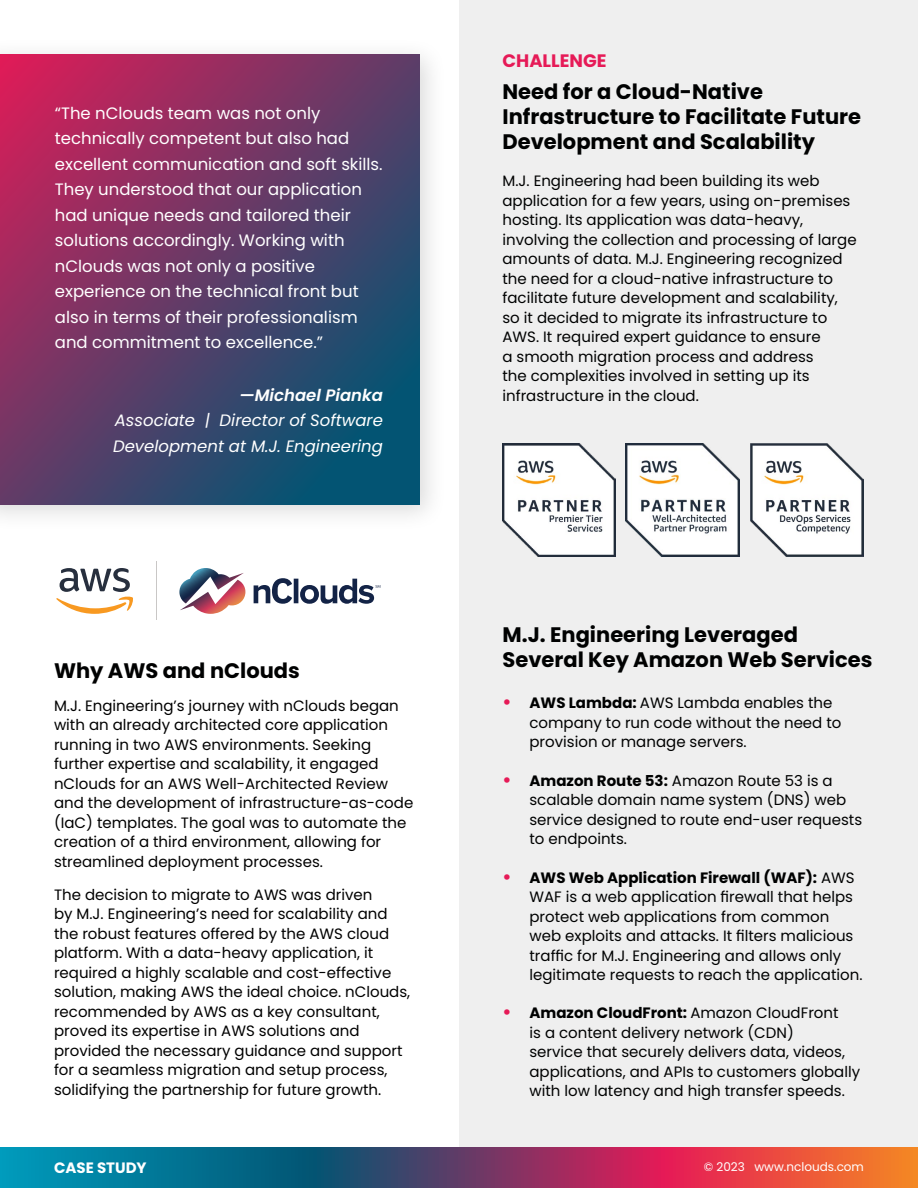
<style>
.page{position:relative;width:918px;height:1188px;background:#fff}
.page>*{position:absolute;margin:0;border:0;box-sizing:border-box;transform-origin:0 0}
.t1{font:700 21px/25.2px "Poppins";color:#000101}
.t2{font:700 18px "Poppins";color:#e61a57}
.t3{font:16.5px/25.5px "Poppins";color:#fff}
.t4{font:italic 16.5px/25.5px "Poppins";color:#fff}
.t5{font:italic 600 16.5px "Poppins";color:#fff}
.t6{font:15px/19.5px "Poppins";color:#000101}
.t7{font:700 15px "Poppins";color:#fff}
.t8{font:12px "Poppins";color:#fff}
.s1{font-weight:700;font-size:18px;color:#e61a57}
.s2{font-weight:700}
</style>
<div class="page">
<div style="left:459px;top:0;width:459px;height:1157px;background:#efefef"></div>
<svg style="left:0;top:1147px;width:918px;height:41px;background:#6d546b"></svg>
<img style="left:503px;top:443px;width:113px;height:114px">
<div style="left:0;top:36px;width:448px;height:497px;background:#000;opacity:.15"></div>
<svg style="left:0;top:54px;width:420px;height:450px;background:#603b67"></svg>
<svg style="left:56px;top:568px;width:77px;height:46px"></svg>
<svg style="left:179px;top:568px;width:66px;height:46px"></svg>
<svg style="left:254px;top:578px;width:126px;height:26px"></svg>
<hr style="left:156px;top:562px;width:1px;height:58px;background:#c9c7c6">
<img style="left:626px;top:443px;width:113px;height:114px">
<img style="left:751px;top:443px;width:113px;height:114px">
<p class="t3" style="left:55px;top:100px;width:329px">“The nClouds team was not only technically competent but also had excellent communication and soft skills.<br>They understood that our application had unique needs and tailored their solutions accordingly. Working with nClouds was not only a positive experience on the technical front but also in terms of their professionalism and commitment to excellence.”</p>
<p class="t5" style="left:240px;top:385px;width:145px">—Michael Pianka</p>
<p class="t4" style="left:113px;top:408px;width:271px">Associate | Director of Software<br>Development at M.J. Engineering</p>
<h1 class="t1" style="left:54px;top:658px;width:247px">Why AWS and nClouds</h1>
<p class="t6" style="left:54px;top:696px;width:361px">M.J. Engineering’s journey with nClouds began with an already architected core application running in two AWS environments. Seeking further expertise and scalability, it engaged nClouds for an AWS Well-Architected Review and the development of infrastructure-as-code (IaC) templates. The goal was to automate the creation of a third environment, allowing for streamlined deployment processes.</p>
<p class="t6" style="left:54px;top:885px;width:358px">The decision to migrate to AWS was driven<br>by M.J. Engineering’s need for scalability and the robust features offered by the AWS cloud platform. With a data-heavy application, it required a highly scalable and cost-effective solution, making AWS the ideal choice. nClouds, recommended by AWS as a key consultant, proved its expertise in AWS solutions and provided the necessary guidance and support for a seamless migration and setup process, solidifying the partnership for future growth.</p>
<p class="t2" style="left:502px;top:50px;width:106px">CHALLENGE</p>
<h1 class="t1" style="left:502px;top:79px;width:360px">Need for a Cloud-Native<br>Infrastructure to Facilitate Future<br>Development and Scalability</h1>
<p class="t6" style="left:502px;top:171px;width:356px">M.J. Engineering had been building its web application for a few years, using on-premises hosting. Its application was data-heavy, involving the collection and processing of large amounts of data. M.J. Engineering recognized the need for a cloud-native infrastructure to facilitate future development and scalability, so it decided to migrate its infrastructure to AWS. It required expert guidance to ensure<br>a smooth migration process and address<br>the complexities involved in setting up its infrastructure in the cloud.</p>
<h1 class="t1" style="left:502px;top:622px;width:372px">M.J. Engineering Leveraged<br>Several Key Amazon Web Services</h1>
<p class="t6" style="left:530px;top:693px;width:313px;text-indent:-27px"><span class="s1">•</span> <span class="s2">AWS Lambda:</span> AWS Lambda enables the company to run code without the need to provision or manage servers.</p>
<p class="t6" style="left:530px;top:771px;width:334px;text-indent:-27px"><span class="s1">•</span> <span class="s2">Amazon Route 53:</span> Amazon Route 53 is a scalable domain name system (DNS) web service designed to route end-user requests to endpoints.</p>
<p class="t6" style="left:530px;top:868px;width:335px;text-indent:-27px"><span class="s1">•</span> <span class="s2">AWS Web Application Firewall (WAF):</span> AWS WAF is a web application firewall that helps protect web applications from common web exploits and attacks. It filters malicious traffic for M.J. Engineering and allows only legitimate requests to reach the application.</p>
<p class="t6" style="left:530px;top:1003px;width:332px;text-indent:-27px"><span class="s1">•</span> <span class="s2">Amazon CloudFront:</span> Amazon CloudFront<br>is a content delivery network (CDN)<br>service that securely delivers data, videos, applications, and APIs to customers globally with low latency and high transfer speeds.</p>
<p class="t7" style="left:54px;top:1159px;width:94px">CASE STUDY</p>
<p class="t8" style="left:704px;top:1160px;width:162px">© 2023 www.nclouds.com</p>
</div>
